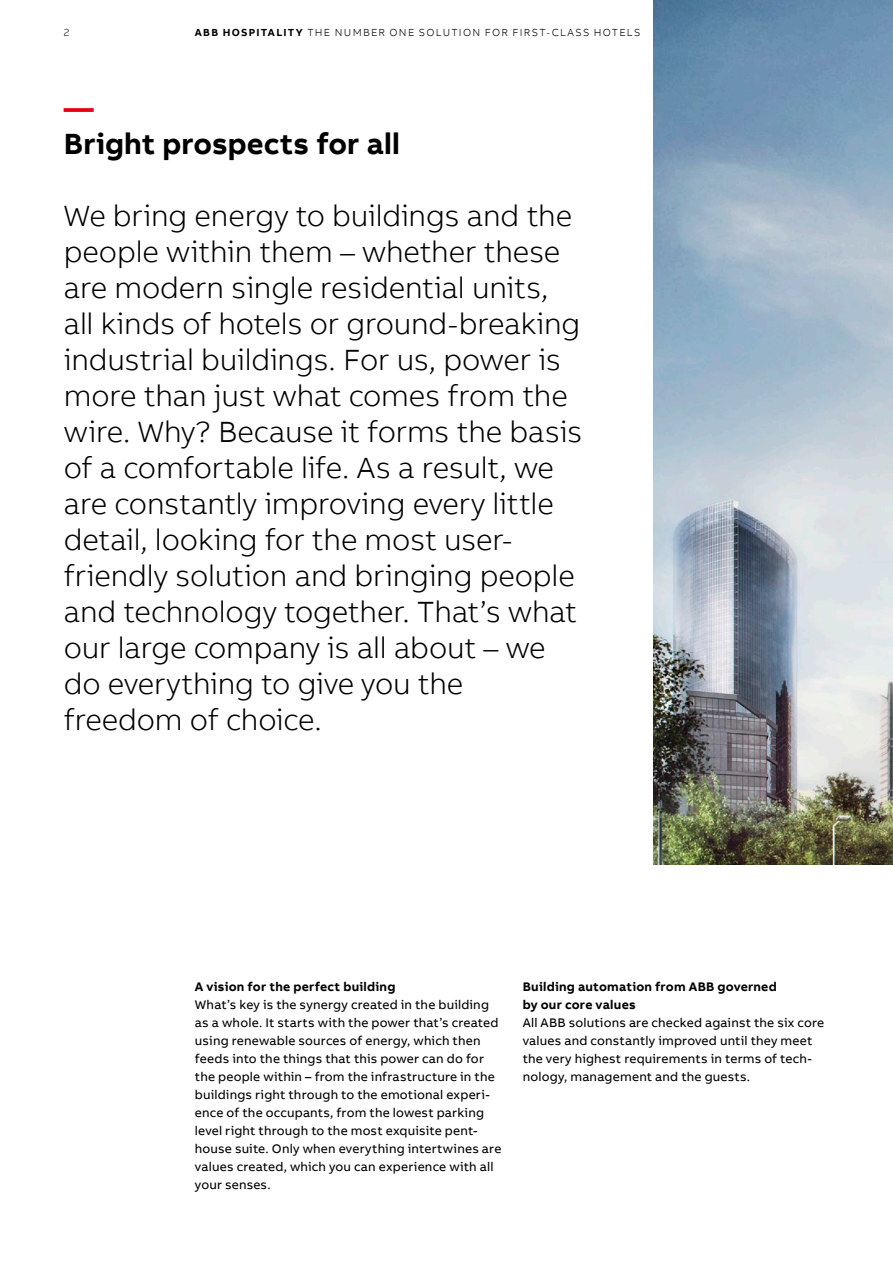
<style>
.page{position:relative;width:893px;height:1263px;background:#fff}
.page>*{position:absolute;margin:0;border:0;box-sizing:border-box;transform-origin:0 0}
.t1{font:300 30px/36px "AB Bvoice";letter-spacing:-.005em;color:#000}
.t2{font:700 30px "AB Bvoice";letter-spacing:.005em;color:#000}
.t3{font:700 30px "AB Bvoice";color:#e30014}
.t4{font:12.75px/18px "AB Bvoice";letter-spacing:.015em;color:#000}
.t5{font:700 12.75px/18px "AB Bvoice";letter-spacing:.02em;color:#000}
.t6{font:300 10.5px "AB Bvoice";letter-spacing:.12em;color:#000}
.s1{font-weight:700}
</style>
<div class="page">
<img style="left:654px;top:0;width:239px;height:865px">
<p class="t6" style="left:64px;top:26px;width:7px">2</p>
<p class="t6" style="left:195px;top:26px;width:447px"><span class="s1">ABB HOSPITALITY</span> THE NUMBER ONE SOLUTION FOR FIRST-CLASS HOTELS</p>
<h1 class="t3" style="left:64px;top:89px;width:31px">—</h1>
<h1 class="t2" style="left:64px;top:125px;width:338px">Bright prospects for all</h1>
<p class="t1" style="left:64px;top:198px;width:520px">We bring energy to buildings and the people within them – whether these are modern single residential units, all kinds of hotels or ground-breaking industrial buildings. For us, power is more than just what comes from the wire. Why? Because it forms the basis of a comfortable life. As a result, we are constantly improving every little detail, looking for the most user&shy;friendly solution and bringing people and technology together. That’s what our large company is all about – we do everything to give you the freedom of choice.</p>
<p class="t5" style="left:195px;top:977px;width:202px">A vision for the perfect building</p>
<p class="t4" style="left:195px;top:996px;width:308px">What’s key is the synergy created in the building as a whole. It starts with the power that’s created using renewable sources of energy, which then feeds into the things that this power can do for the people within – from the infrastructure in the buildings right through to the emotional experi&shy;ence of the occupants, from the lowest parking level right through to the most exquisite pent&shy;house suite. Only when everything intertwines are values created, which you can experience with all your senses.</p>
<p class="t5" style="left:523px;top:977px;width:256px">Building automation from ABB governed by our core values</p>
<p class="t4" style="left:523px;top:1014px;width:303px">All ABB solutions are checked against the six core values and constantly improved until they meet the very highest requirements in terms of tech&shy;nology, management and the guests.</p>
</div>
